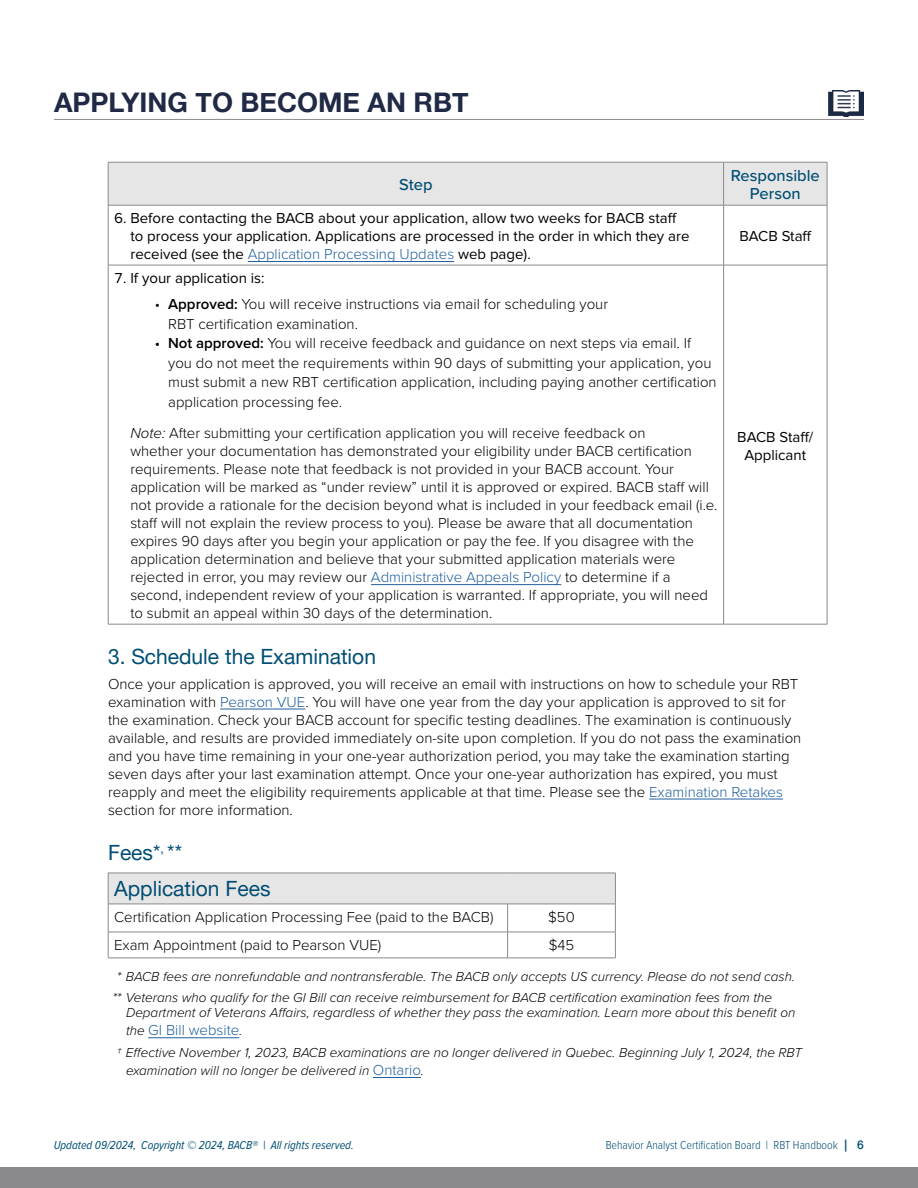
<style>
.page{position:relative;width:918px;height:1188px;background:#fff}
.page>*{position:absolute;margin:0;border:0;box-sizing:border-box;transform-origin:0 0}
.t1{font:700 27px "Helvetica Neue";color:#202945}
.Heading_2{font:21px "Helvetica Neue LT Pro";color:#004e74}
.Heading_2-table{font:21px "Helvetica Neue LT Pro";color:#004e74}
.t2{font:500 16.5px/18px "Proxima Nova";color:#004e74;text-align:center}
.Body_Text{font:300 15px/18px "Proxima Nova";color:#000}
.t3{font:15px/18px "Proxima Nova";color:#000}
.footnote-italic{font:300 15px "Proxima Nova";color:#215e9e}
.footnote-italic-2{font:italic 300 13.5px/15px "Proxima Nova";color:#000}
.t4{font:italic 12px "Proxima Nova Cond";color:#004e74}
.t5{font:300 12px "Proxima Nova Cond";color:#004e74}
.s1{font-weight:300;color:#215e9e}
.s2{font-weight:600}
.s3{font-weight:400}
.s4{font-style:italic}
.s5{color:#215e9e}
.s6{font-style:italic;font-size:13.5px;color:#000}
.s7{font-style:normal;font-size:15px;color:#215e9e}
.s8{font-family:"Helvetica Neue";font-weight:500}
</style>
<div class="page">
<div style="left:0;top:1167px;width:918px;height:21px;background:#8a8a8d"></div>
<hr style="left:54px;top:119px;width:810px;height:1px;background:#8a8a8d">
<hr style="left:220px;top:709px;width:85px;height:1px;background:#215e9e">
<hr style="left:649px;top:799px;width:134px;height:1px;background:#215e9e">
<hr style="left:148px;top:1037px;width:91px;height:1px;background:#215e9e">
<hr style="left:373px;top:1077px;width:48px;height:1px;background:#215e9e">
<div style="left:109px;top:163px;width:718px;height:42px;background:#e7e6e6"></div>
<hr style="left:108px;top:162px;width:616px;height:1px;background:#8a8a8d">
<hr style="left:108px;top:162px;width:1px;height:43px;background:#8a8a8d">
<hr style="left:724px;top:162px;width:103px;height:1px;background:#8a8a8d">
<hr style="left:723px;top:162px;width:1px;height:43px;background:#8a8a8d">
<hr style="left:827px;top:162px;width:1px;height:43px;background:#8a8a8d">
<hr style="left:108px;top:205px;width:616px;height:1px;background:#8a8a8d">
<hr style="left:724px;top:205px;width:103px;height:1px;background:#8a8a8d">
<hr style="left:108px;top:205px;width:1px;height:60px;background:#8a8a8d">
<hr style="left:723px;top:205px;width:1px;height:60px;background:#8a8a8d">
<hr style="left:827px;top:205px;width:1px;height:60px;background:#8a8a8d">
<hr style="left:108px;top:265px;width:616px;height:1px;background:#8a8a8d">
<hr style="left:108px;top:265px;width:1px;height:359px;background:#8a8a8d">
<hr style="left:724px;top:265px;width:103px;height:1px;background:#8a8a8d">
<hr style="left:723px;top:265px;width:1px;height:359px;background:#8a8a8d">
<hr style="left:827px;top:265px;width:1px;height:359px;background:#8a8a8d">
<hr style="left:108px;top:624px;width:616px;height:1px;background:#8a8a8d">
<hr style="left:724px;top:624px;width:103px;height:1px;background:#8a8a8d">
<hr style="left:248px;top:261px;width:206px;height:1px;background:#215e9e">
<hr style="left:371px;top:584px;width:190px;height:1px;background:#215e9e">
<div style="left:108px;top:873px;width:507px;height:31px;background:#e7e6e6"></div>
<hr style="left:108px;top:873px;width:400px;height:1px;background:#8a8a8d">
<hr style="left:108px;top:873px;width:1px;height:31px;background:#8a8a8d">
<hr style="left:508px;top:873px;width:108px;height:1px;background:#8a8a8d">
<hr style="left:615px;top:873px;width:1px;height:31px;background:#8a8a8d">
<hr style="left:108px;top:904px;width:400px;height:1px;background:#8a8a8d">
<hr style="left:508px;top:904px;width:108px;height:1px;background:#8a8a8d">
<hr style="left:108px;top:932px;width:400px;height:1px;background:#8a8a8d">
<svg style="left:108px;top:904px;width:1px;height:54px"></svg>
<hr style="left:508px;top:932px;width:108px;height:1px;background:#8a8a8d">
<svg style="left:507px;top:904px;width:1px;height:54px"></svg>
<svg style="left:615px;top:904px;width:1px;height:54px"></svg>
<hr style="left:108px;top:958px;width:400px;height:1px;background:#8a8a8d">
<hr style="left:508px;top:958px;width:108px;height:1px;background:#8a8a8d">
<img style="left:829px;top:90px;width:35px;height:27px">
<h1 class="t1" style="left:54px;top:82px;width:416px">APPLYING TO BECOME AN RBT</h1>
<p class="t2" style="left:399px;top:175px;width:35px">Step</p>
<p class="t2" style="left:731px;top:166px;width:91px">Responsible<br>Person</p>
<p class="t3" style="left:130px;top:210px;width:561px;text-indent:-16px">6. Before contacting the BACB about your application, allow two weeks for BACB staff to process your application. Applications are processed in the order in which they are received (see the <span class="s1">Application Processing Updates</span> web page).</p>
<p class="t3" style="left:740px;top:228px;width:74px">BACB Staff</p>
<p class="t3" style="left:114px;top:270px;width:152px">7. If your application is:</p>
<p class="Body_Text" style="left:168px;top:294px;width:441px;line-height:19.5px;text-indent:-14px">• <span class="s2">Approved:</span> You will receive instructions via email for scheduling your<br>RBT certification examination.</p>
<p class="Body_Text" style="left:168px;top:333px;width:550px;line-height:19.5px;text-indent:-14px"><span class="s3">•</span> <span class="s2">Not approved:</span> You will receive feedback and guidance on next steps via email. If you do not meet the requirements within 90 days of submitting your application, you must submit a new RBT certification application, including paying another certification application processing fee.</p>
<p class="Body_Text" style="left:130px;top:423px;width:589px"><span class="s4">Note:</span> After submitting your certification application you will receive feedback on<br>whether your documentation has demonstrated your eligibility under BACB certification requirements. Please note that feedback is not provided in your BACB account. Your application will be marked as “under review” until it is approved or expired. BACB staff will not provide a rationale for the decision beyond what is included in your feedback email (i.e. staff will not explain the review process to you). Please be aware that all documentation expires 90 days after you begin your application or pay the fee. If you disagree with the application determination and believe that your submitted application materials were rejected in error, you may review our <span class="s5">Administrative Appeals Policy</span> to determine if a second, independent review of your application is warranted. If appropriate, you will need to submit an appeal within 30 days of the determination.</p>
<p class="t3" style="left:737px;top:428px;width:78px;text-align:center">BACB Staff/<br>Applicant</p>
<h2 class="Heading_2" style="left:108px;top:643px;width:270px">3. Schedule the Examination</h2>
<p class="Body_Text" style="left:108px;top:674px;width:695px">Once your application is approved, you will receive an email with instructions on how to schedule your RBT examination with <span class="s5">Pearson VUE</span>. You will have one year from the day your application is approved to sit for the examination. Check your BACB account for specific testing deadlines. The examination is continuously available, and results are provided immediately on-site upon completion. If you do not pass the examination and you have time remaining in your one-year authorization period, you may take the examination starting seven days after your last examination attempt. Once your one-year authorization has expired, you must reapply and meet the eligibility requirements applicable at that time. Please see the <span class="s5">Examination Retakes </span>section for more information.</p>
<h2 class="Heading_2" style="left:108px;top:840px;width:76px">Fees*<sup>,</sup> **</h2>
<h2 class="Heading_2-table" style="left:114px;top:876px;width:158px">Application Fees</h2>
<p class="Body_Text" style="left:114px;top:907px;width:381px">Certification Application Processing Fee (paid to the BACB)</p>
<p class="Body_Text" style="left:548px;top:907px;width:28px">$50</p>
<p class="Body_Text" style="left:114px;top:935px;width:269px">Exam Appointment (paid to Pearson VUE)</p>
<p class="Body_Text" style="left:549px;top:935px;width:27px">$45</p>
<p class="footnote-italic-2" style="left:117px;top:968px;width:680px">* BACB fees are nonrefundable and nontransferable. The BACB only accepts US currency. Please do not send cash.</p>
<p class="footnote-italic-2" style="left:126px;top:990px;width:671px;text-indent:-14px">** Veterans who qualify for the GI Bill can receive reimbursement for BACB certification examination fees from the<br>Department of Veterans Affairs, regardless of whether they pass the examination. Learn more about this benefit on</p>
<p class="footnote-italic" style="left:126px;top:1019px;width:118px"><span class="s6">the</span> GI Bill website<span class="s6">.</span></p>
<p class="footnote-italic-2" style="left:126px;top:1043px;width:678px;line-height:18px;text-indent:-9px">† Effective November 1, 2023, BACB examinations are no longer delivered in Quebec. Beginning July 1, 2024, the RBT examination will no longer be delivered in <span class="s7">Ontario</span>.</p>
<p class="t4" style="left:54px;top:1136px;width:302px">Updated 09/2024, Copyright © 2024, BACB® | All rights reserved.</p>
<p class="t5" style="left:606px;top:1136px;width:260px">Behavior Analyst Certification Board | RBT Handbook <span class="s8">| 6</span></p>
</div>
